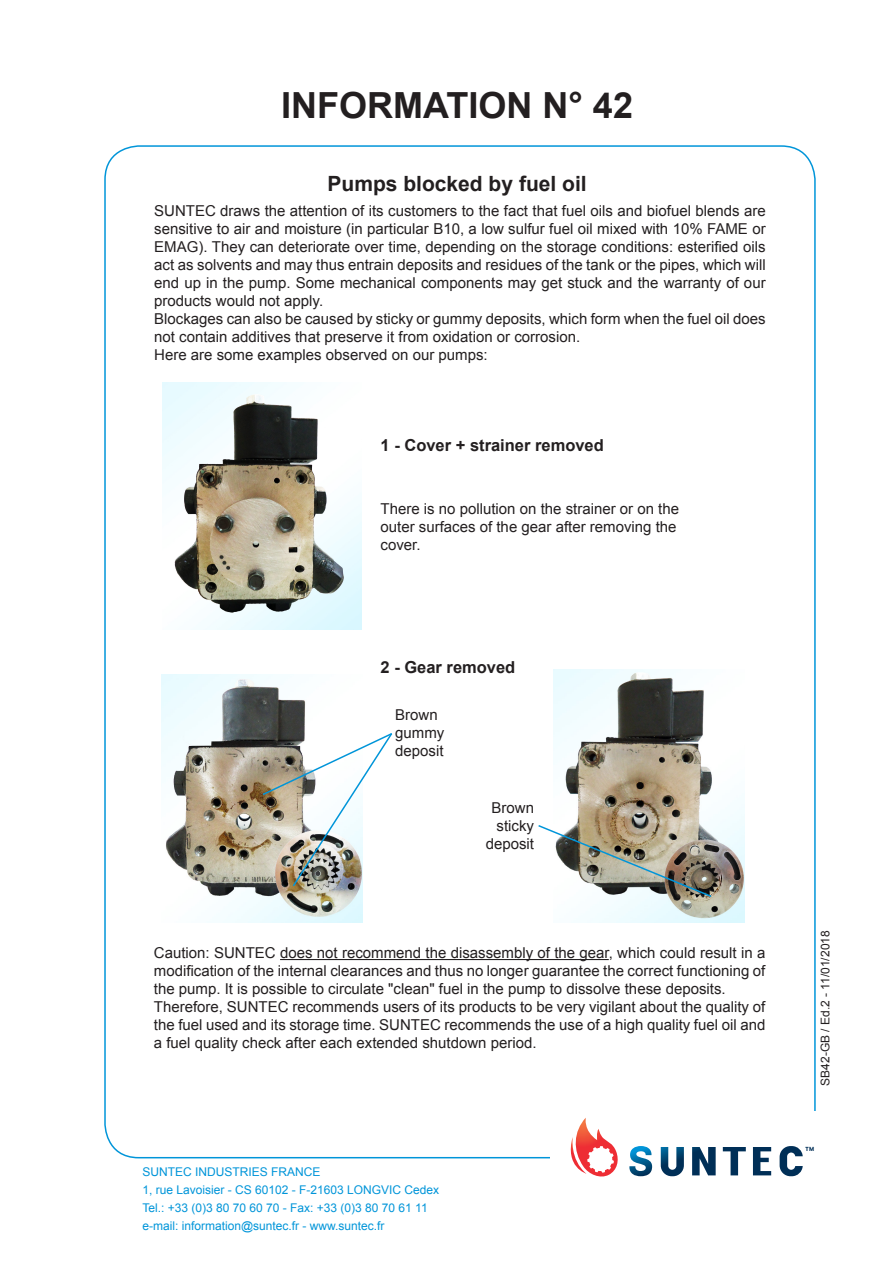
<style>
.page{position:relative;width:893px;height:1263px;background:#fff}
.page>*{position:absolute;margin:0;border:0;box-sizing:border-box;transform-origin:0 0}
.t1{font:700 36px "Arial";color:#231f20}
.t2{font:700 21px "Arial";color:#231f20}
.t3{font:700 16.5px "Arial";color:#231f20}
.t4{font:15px/18px "Arial";color:#231f20;text-align:justify}
.t5{font:12px/18px "Arial";color:#0095d9}
.t6{font:12px "Arial";color:#231f20}
.t7{font:700 5.55px "Clan OT";color:#002f57}
</style>
<div class="page">
<svg style="left:723px;top:1147px;width:23px;height:28px"></svg>
<svg style="left:692px;top:1147px;width:24px;height:28px"></svg>
<svg style="left:753px;top:1147px;width:18px;height:28px"></svg>
<svg style="left:661px;top:1147px;width:23px;height:29px"></svg>
<svg style="left:780px;top:1146px;width:23px;height:30px"></svg>
<svg style="left:629px;top:1146px;width:23px;height:30px"></svg>
<svg style="left:570px;top:1118px;width:48px;height:59px"></svg>
<hr style="left:280px;top:959px;width:329px;height:1px;background:#231f20">
<img style="left:163px;top:383px;width:198px;height:246px">
<img style="left:553px;top:670px;width:192px;height:252px">
<img style="left:161px;top:674px;width:202px;height:248px">
<img style="left:538px;top:824px;width:175px;height:74px">
<img style="left:261px;top:731px;width:132px;height:157px">
<p class="t1" style="left:281px;top:82px;width:353px">INFORMATION N° 42</p>
<p class="t2" style="left:328px;top:170px;width:261px">Pumps blocked by fuel oil</p>
<p class="t4" style="left:154px;top:202px;width:613px">SUNTEC draws the attention of its customers to the fact that fuel oils and biofuel blends are sensitive to air and moisture (in particular B10, a low sulfur fuel oil mixed with 10% FAME or EMAG). They can deteriorate over time, depending on the storage conditions: esterified oils act as solvents and may thus entrain deposits and residues of the tank or the pipes, which will end up in the pump. Some mechanical components may get stuck and the warranty of our products would not apply.</p>
<p class="t4" style="left:154px;top:310px;width:613px">Blockages can also be caused by sticky or gummy deposits, which form when the fuel oil does not contain additives that preserve it from oxidation or corrosion.</p>
<p class="t4" style="left:154px;top:346px;width:335px">Here are some examples observed on our pumps:</p>
<p class="t3" style="left:381px;top:434px;width:225px">1 - Cover + strainer removed</p>
<p class="t4" style="left:381px;top:499px;width:300px;text-align:left">There is no pollution on the strainer or on the outer surfaces of the gear after removing the cover.</p>
<p class="t3" style="left:381px;top:656px;width:136px">2 - Gear removed</p>
<p class="t4" style="left:395px;top:706px;width:51px;text-align:left">Brown gummy deposit</p>
<p class="t4" style="left:486px;top:799px;width:50px;text-align:right">Brown sticky deposit</p>
<p class="t4" style="left:154px;top:944px;width:613px">Caution: SUNTEC does not recommend the disassembly of the gear, which could result in a modification of the internal clearances and thus no longer guarantee the correct functioning of the pump. It is possible to circulate "clean" fuel in the pump to dissolve these deposits.</p>
<p class="t4" style="left:154px;top:998px;width:613px">Therefore, SUNTEC recommends users of its products to be very vigilant about the quality of the fuel used and its storage time. SUNTEC recommends the use of a high quality fuel oil and a fuel quality check after each extended shutdown period.</p>
<p class="t5" style="left:142px;top:1163px;width:298px">SUNTEC INDUSTRIES FRANCE<br>1, rue Lavoisier - CS 60102 - F-21603 LONGVIC Cedex Tel.: +33 (0)3 80 70 60 70 - Fax: +33 (0)3 80 70 61 11 e-mail: information@suntec.fr - www.suntec.fr</p>
<p class="t6" style="left:817px;top:1086px;width:157px;rotate:-90deg">SB42-GB / Ed.2 - 11/01/2018</p>
<p class="t7" style="left:805px;top:1145px;width:10px">TM</p>
</div>
